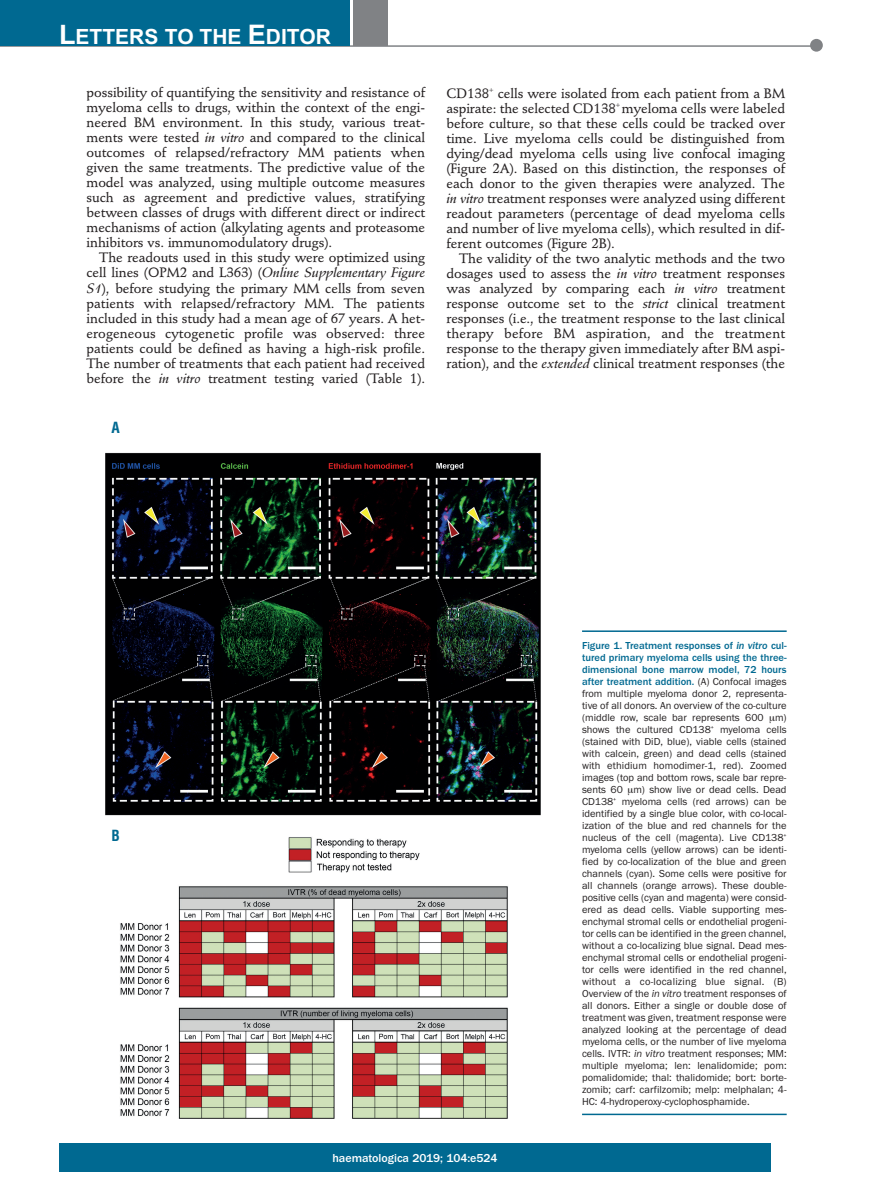
<style>
.page{position:relative;width:893px;height:1191px;background:#fff}
.page>*{position:absolute;margin:0;border:0;box-sizing:border-box;transform-origin:0 0}
.t1{font:700 21px "Arial";color:#fff}
.t2{font:700 condensed 15px "Helvetica";color:#006991}
.t3{font:500 13.5px/15px "Stempel Schneidler";letter-spacing:-.005em;color:#231f20;text-align:justify}
.t4{font:italic 13.5px "Stempel Schneidler Med";letter-spacing:-.005em;color:#231f20}
.t5{font:500 12px "Franklin Gothic";color:#fff}
.t6{font:10.5px/12px "Franklin Gothic";color:#231f20;text-align:justify}
.s1{font-size:27px}
.s2{font-family:"Stempel Schneidler Med";font-weight:400;font-style:italic}
.s3{font-family:"Stempel Schneidler";font-weight:500;font-style:normal}
.s4{font-weight:500;color:#006991}
.s5{font-weight:500;font-style:italic;color:#006991}
.s6{font-style:italic}
</style>
<div class="page">
<div style="left:59px;top:1143px;width:712px;height:28px;background:#006991"></div>
<hr style="left:0;top:45px;width:820px;height:2px;background:#808285">
<div style="left:810px;top:39px;width:13px;height:13px;background:#808285;border-radius:50%"></div>
<div style="left:354px;top:0;width:34px;height:45px;background:#808285"></div>
<div style="left:0;top:0;width:350px;height:45px;background:#006991"></div>
<img style="left:105px;top:452px;width:436px;height:667px">
<hr style="left:582px;top:630px;width:205px;height:2px;background:#006991">
<hr style="left:582px;top:1113px;width:205px;height:2px;background:#006991">
<h1 class="t1" style="left:59px;top:25px;width:273px"><span class="s1">L</span>ETTERS TO THE <span class="s1">E</span>DITOR</h1>
<p class="t3" style="left:87px;top:86px;width:340px">possibility of quantifying the sensitivity and resistance of myeloma cells to drugs, within the context of the engi&shy;neered BM environment. In this study, various treat&shy;ments were tested <span class="s2">in vitro</span> and compared to the clinical outcomes of relapsed/refractory MM patients when given the same treatments. The predictive value of the model was analyzed, using multiple outcome measures such as agreement and predictive values, stratifying between classes of drugs with different direct or indirect mechanisms of action (alkylating agents and proteasome inhibitors vs. immunomodulatory drugs).</p>
<p class="t3" style="left:99px;top:251px;width:327px">The readouts used in this study were optimized using</p>
<p class="t4" style="left:87px;top:267px;width:340px"><span class="s3">cell lines (OPM2 and L363) (</span>Online Supplementary Figure</p>
<p class="t3" style="left:87px;top:282px;width:340px"><span class="s2">S1</span>), before studying the primary MM cells from seven patients with relapsed/refractory MM. The patients included in this study had a mean age of 67 years. A het&shy;erogeneous cytogenetic profile was observed: three patients could be defined as having a high-risk profile.<br>The number of treatments that each patient had received before the <span class="s2">in vitro</span> treatment testing varied (Table 1).</p>
<p class="t2" style="left:111px;top:419px;width:10px">A</p>
<p class="t3" style="left:446px;top:87px;width:340px">CD138<sup>+</sup> cells were isolated from each patient from a BM aspirate: the selected CD138<sup>+</sup> myeloma cells were labeled before culture, so that these cells could be tracked over time. Live myeloma cells could be distinguished from dying/dead myeloma cells using live confocal imaging (Figure 2A). Based on this distinction, the responses of each donor to the given therapies were analyzed. The <span class="s2">in vitro</span> treatment responses were analyzed using different readout parameters (percentage of dead myeloma cells and number of live myeloma cells), which resulted in dif&shy;ferent outcomes (Figure 2B).</p>
<p class="t3" style="left:446px;top:252px;width:340px;text-indent:13px">The validity of the two analytic methods and the two dosages used to assess the <span class="s2">in vitro</span> treatment responses was analyzed by comparing each <span class="s2">in vitro</span> treatment response outcome set to the <span class="s2">strict</span> clinical treatment responses (i.e., the treatment response to the last clinical therapy before BM aspiration, and the treatment response to the therapy given immediately after BM aspi&shy;ration), and the <span class="s2">extended</span> clinical treatment responses (the</p>
<p class="t2" style="left:111px;top:827px;width:10px">B</p>
<p class="t6" style="left:582px;top:639px;width:206px"><span class="s4">Figure 1. Treatment responses of</span> <span class="s5">in vitro</span> <span class="s4">cul&shy;tured primary myeloma cells using the three&shy;dimensional bone marrow model, 72 hours after treatment addition.</span> (A) Confocal images from multiple myeloma donor 2, representa&shy;tive of all donors. An overview of the co-culture (middle row, scale bar represents 600 m) shows the cultured CD138<sup>+</sup> myeloma cells (stained with DiD, blue), viable cells (stained with calcein, green) and dead cells (stained with ethidium homodimer-1, red). Zoomed images (top and bottom rows, scale bar repre&shy;sents 60 m) show live or dead cells. Dead CD138<sup>+</sup> myeloma cells (red arrows) can be identified by a single blue color, with co-local&shy;ization of the blue and red channels for the nucleus of the cell (magenta). Live CD138<sup>+ </sup>myeloma cells (yellow arrows) can be identi&shy;fied by co-localization of the blue and green channels (cyan). Some cells were positive for all channels (orange arrows). These double&shy;positive cells (cyan and magenta) were consid&shy;ered as dead cells. Viable supporting mes&shy;enchymal stromal cells or endothelial progeni&shy;tor cells can be identified in the green channel, without a co-localizing blue signal. Dead mes&shy;enchymal stromal cells or endothelial progeni&shy;tor cells were identified in the red channel, without a co-localizing blue signal. (B)<br>Overview of the <span class="s6">in vitro</span> treatment responses of all donors. Either a single or double dose of treatment was given, treatment response were analyzed looking at the percentage of dead myeloma cells, or the number of live myeloma cells. IVTR: <span class="s6">in vitro</span> treatment responses; MM: multiple myeloma; len: lenalidomide; pom: pomalidomide; thal: thalidomide; bort: borte&shy;zomib; carf: carfilzomib; melp: melphalan; 4- HC: 4-hydroperoxy-cyclophosphamide.</p>
<p class="t5" style="left:332px;top:1150px;width:166px">haematologica 2019; 104:e524</p>
</div>
